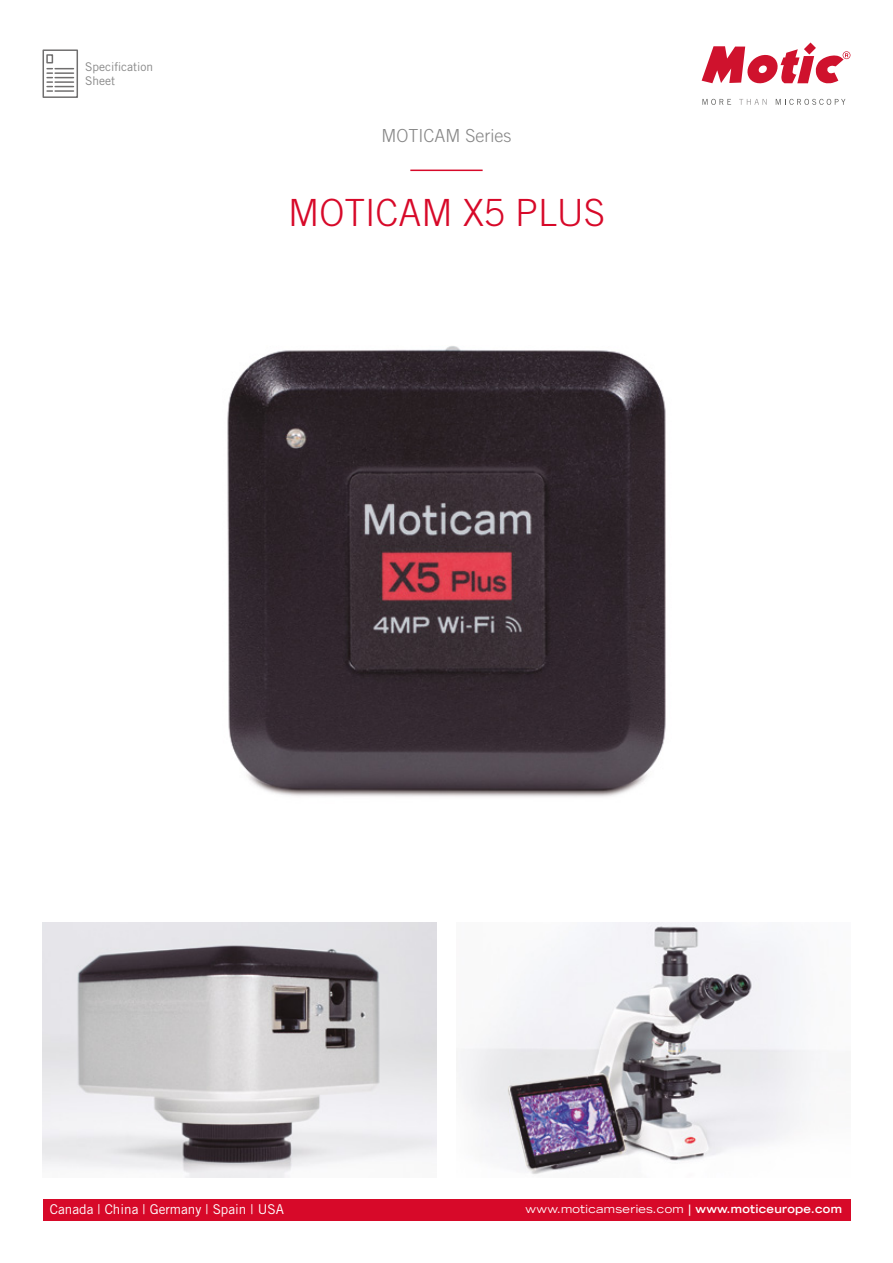
<style>
.page{position:relative;width:893px;height:1263px;background:#fff}
.page>*{position:absolute;margin:0;border:0;box-sizing:border-box;transform-origin:0 0}
.t1{font:300 37.5px "Trade Gothic";color:#d70929}
.t2{font:300 18px "Trade Gothic";color:#878787}
.t3{font:13.5px "Trade Gothic";color:#fff}
.t4{font:12px/14.4px "Trade Gothic";color:#878787}
.t5{font:expanded 11.25px "Trade Gothic LH";letter-spacing:.025em;color:#fff}
.s1{font-weight:700}
</style>
<div class="page">
<svg style="left:702px;top:43px;width:148px;height:41px"></svg>
<svg style="left:702px;top:99px;width:29px;height:6px"></svg>
<svg style="left:739px;top:99px;width:28px;height:6px"></svg>
<svg style="left:776px;top:99px;width:69px;height:6px"></svg>
<div style="left:43px;top:1199px;width:807px;height:21px;background:#d70929"></div>
<hr style="left:410px;top:170px;width:73px;height:1px;background:#d70929">
<svg style="left:42px;top:49px;width:36px;height:49px"></svg>
<img style="left:227px;top:346px;width:439px;height:451px">
<img style="left:461px;top:922px;width:353px;height:252px">
<img style="left:43px;top:922px;width:393px;height:256px">
<p class="t4" style="left:85px;top:59px;width:70px">Specification<br>Sheet</p>
<h2 class="t2" style="left:381px;top:125px;width:131px">MOTICAM Series</h2>
<h1 class="t1" style="left:288px;top:190px;width:318px">MOTICAM X5 PLUS</h1>
<p class="t3" style="left:50px;top:1201px;width:235px">Canada | China | Germany | Spain | USA</p>
<p class="t5" style="left:526px;top:1201px;width:318px">www.moticamseries.com <span class="s1">| www.moticeurope.com</span></p>
</div>
